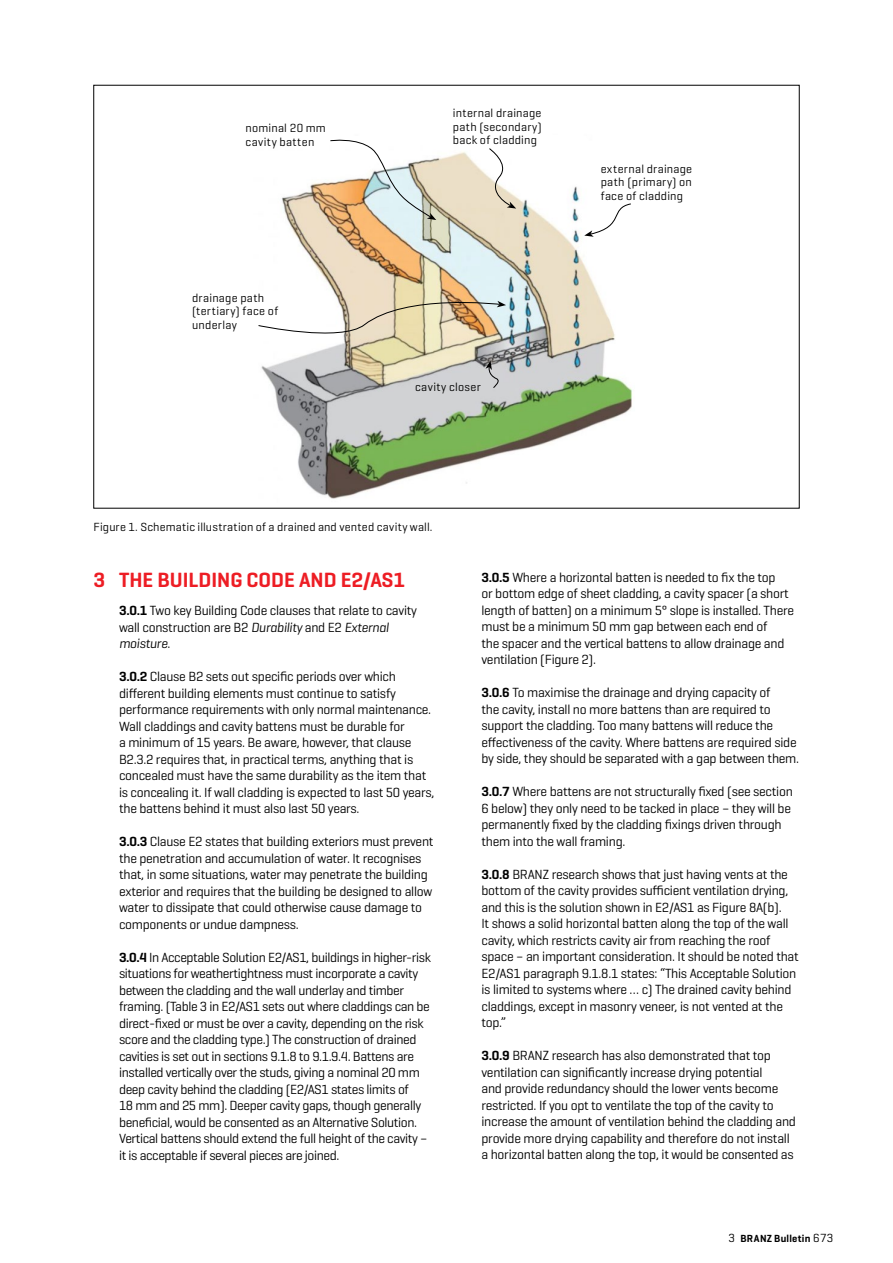
<style>
.page{position:relative;width:893px;height:1263px;background:#fff}
.page>*{position:absolute;margin:0;border:0;box-sizing:border-box;transform-origin:0 0}
.t1{font:600 21px "Geogrotesque";color:#ed1d24}
.t2{font:13.5px/16.5px "Geogrotesque";letter-spacing:-.02em;color:#000}
.t3{font:12px/13.5px "Geogrotesque";letter-spacing:.02em;color:#000}
.t4{font:600 10.5px "Geogrotesque";letter-spacing:.03em;color:#000}
.s1{font-weight:600}
.s2{font-style:italic}
.s3{font-weight:400;font-size:12px}
</style>
<div class="page">
<img style="left:261px;top:152px;width:372px;height:347px">
<svg style="left:584px;top:203px;width:47px;height:34px"></svg>
<img style="left:330px;top:139px;width:106px;height:81px">
<svg style="left:485px;top:148px;width:31px;height:61px"></svg>
<svg style="left:258px;top:293px;width:248px;height:50px"></svg>
<svg style="left:485px;top:361px;width:17px;height:27px"></svg>
<p class="t3" style="left:245px;top:121px;width:82px">nominal 20 mm cavity batten</p>
<p class="t3" style="left:192px;top:291px;width:88px">drainage path (tertiary) face of underlay</p>
<p class="t3" style="left:453px;top:106px;width:90px;text-align:justify">internal drainage path (secondary) back of cladding</p>
<p class="t3" style="left:415px;top:380px;width:67px">cavity closer</p>
<p class="t3" style="left:94px;top:520px;width:340px">Figure 1. Schematic illustration of a drained and vented cavity wall.</p>
<p class="t3" style="left:601px;top:162px;width:93px;text-align:justify">external drainage path (primary) on face of cladding</p>
<h1 class="t1" style="left:94px;top:566px;width:313px">3 THE BUILDING CODE AND E2/AS1</h1>
<p class="t2" style="left:119px;top:602px;width:299px"><span class="s1">3.0.1</span> Two key Building Code clauses that relate to cavity wall construction are B2 <span class="s2">Durability</span> and E2 <span class="s2">External moisture</span>.</p>
<p class="t2" style="left:119px;top:668px;width:317px"><span class="s1">3.0.2</span> Clause B2 sets out specific periods over which different building elements must continue to satisfy performance requirements with only normal maintenance.<br>Wall claddings and cavity battens must be durable for<br>a minimum of 15 years. Be aware, however, that clause B2.3.2 requires that, in practical terms, anything that is concealed must have the same durability as the item that is concealing it. If wall cladding is expected to last 50 years, the battens behind it must also last 50 years.</p>
<p class="t2" style="left:119px;top:833px;width:316px"><span class="s1">3.0.3</span> Clause E2 states that building exteriors must prevent the penetration and accumulation of water. It recognises that, in some situations, water may penetrate the building exterior and requires that the building be designed to allow water to dissipate that could otherwise cause damage to components or undue dampness.</p>
<p class="t2" style="left:119px;top:948px;width:313px"><span class="s1">3.0.4</span> In Acceptable Solution E2/AS1, buildings in higher-risk situations for weathertightness must incorporate a cavity between the cladding and the wall underlay and timber framing. (Table 3 in E2/AS1 sets out where claddings can be direct-fixed or must be over a cavity, depending on the risk score and the cladding type.) The construction of drained cavities is set out in sections 9.1.8 to 9.1.9.4. Battens are installed vertically over the studs, giving a nominal 20 mm deep cavity behind the cladding (E2/AS1 states limits of<br>18 mm and 25 mm). Deeper cavity gaps, though generally beneficial, would be consented as an Alternative Solution.<br>Vertical battens should extend the full height of the cavity – it is acceptable if several pieces are joined.</p>
<p class="t2" style="left:481px;top:569px;width:314px"><span class="s1">3.0.5</span> Where a horizontal batten is needed to fix the top<br>or bottom edge of sheet cladding, a cavity spacer (a short length of batten) on a minimum 5° slope is installed. There must be a minimum 50 mm gap between each end of<br>the spacer and the vertical battens to allow drainage and ventilation (Figure 2).</p>
<p class="t2" style="left:481px;top:684px;width:319px"><span class="s1">3.0.6</span> To maximise the drainage and drying capacity of<br>the cavity, install no more battens than are required to support the cladding. Too many battens will reduce the effectiveness of the cavity. Where battens are required side by side, they should be separated with a gap between them.</p>
<p class="t2" style="left:481px;top:783px;width:313px"><span class="s1">3.0.7</span> Where battens are not structurally fixed (see section 6 below) they only need to be tacked in place – they will be permanently fixed by the cladding fixings driven through them into the wall framing.</p>
<p class="t2" style="left:481px;top:866px;width:319px"><span class="s1">3.0.8</span> BRANZ research shows that just having vents at the bottom of the cavity provides sufficient ventilation drying, and this is the solution shown in E2/AS1 as Figure 8A(b).<br>It shows a solid horizontal batten along the top of the wall cavity, which restricts cavity air from reaching the roof space – an important consideration. It should be noted that E2/AS1 paragraph 9.1.8.1 states: “This Acceptable Solution is limited to systems where … c) The drained cavity behind claddings, except in masonry veneer, is not vented at the top.”</p>
<p class="t2" style="left:481px;top:1047px;width:316px"><span class="s1">3.0.9</span> BRANZ research has also demonstrated that top ventilation can significantly increase drying potential<br>and provide redundancy should the lower vents become restricted. If you opt to ventilate the top of the cavity to increase the amount of ventilation behind the cladding and provide more drying capability and therefore do not install a horizontal batten along the top, it would be consented as</p>
<p class="t4" style="left:729px;top:1232px;width:106px"><span class="s3">3</span> BRANZ Bulletin <span class="s3">673</span></p>
</div>
